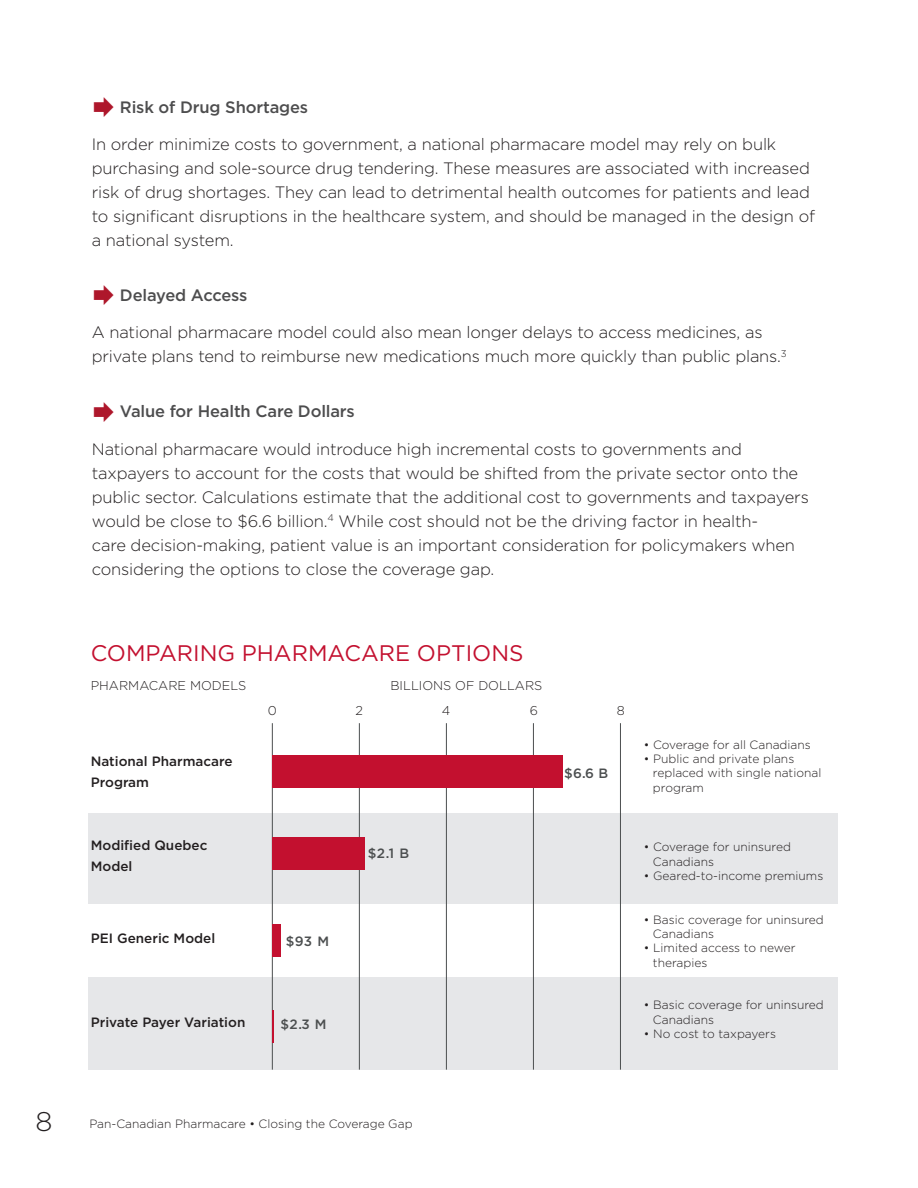
<style>
.page{position:relative;width:918px;height:1188px;background:#fff}
.page>*{position:absolute;margin:0;border:0;box-sizing:border-box;transform-origin:0 0}
.t1{font:300 27px "Gotham";color:#231f20}
.t2{font:22.5px "Gotham";color:#c3102f}
.t3{font:300 16.5px/24px "Gotham";letter-spacing:-.01em;color:#231f20}
.t4{font:500 16.5px "Gotham";letter-spacing:-.01em;color:#4d4d4e}
.t5{font:500 13.5px/21px "Gotham";color:#231f20}
.t6{font:500 13.5px "Gotham";color:#4b4e4f}
.t7{font:300 12.75px "Gotham";color:#231f20}
.t8{font:300 12px/14.4px "Gotham";color:#231f20}
</style>
<div class="page">
<div style="left:88px;top:977px;width:749px;height:93px;background:#e6e7e9"></div>
<div style="left:88px;top:813px;width:749px;height:91px;background:#e6e7e9"></div>
<hr style="left:272px;top:723px;width:1px;height:347px;background:#4b4e4f">
<hr style="left:359px;top:723px;width:1px;height:347px;background:#4b4e4f">
<hr style="left:446px;top:723px;width:1px;height:347px;background:#4b4e4f">
<hr style="left:533px;top:723px;width:1px;height:347px;background:#4b4e4f">
<hr style="left:620px;top:723px;width:1px;height:347px;background:#4b4e4f">
<div style="left:272px;top:756px;width:290px;height:32px;background:#c3102f"></div>
<div style="left:272px;top:838px;width:93px;height:32px;background:#c3102f"></div>
<div style="left:272px;top:925px;width:9px;height:32px;background:#c3102f"></div>
<hr style="left:272px;top:1010px;width:2px;height:32px;background:#c3102f">
<p class="t4" style="left:120px;top:96px;width:190px">Risk of Drug Shortages</p>
<p class="t3" style="left:92px;top:132px;width:725px">In order minimize costs to government, a national pharmacare model may rely on bulk purchasing and sole-source drug tendering. These measures are associated with increased risk of drug shortages. They can lead to detrimental health outcomes for patients and lead to significant disruptions in the healthcare system, and should be managed in the design of a national system.</p>
<p class="t4" style="left:120px;top:284px;width:129px">Delayed Access</p>
<p class="t3" style="left:92px;top:320px;width:696px">A national pharmacare model could also mean longer delays to access medicines, as private plans tend to reimburse new medications much more quickly than public plans.<sup>3</sup></p>
<p class="t4" style="left:120px;top:400px;width:236px">Value for Health Care Dollars</p>
<p class="t3" style="left:92px;top:436px;width:719px">National pharmacare would introduce high incremental costs to governments and taxpayers to account for the costs that would be shifted from the private sector onto the public sector. Calculations estimate that the additional cost to governments and taxpayers would be close to $6.6 billion.<sup>4</sup> While cost should not be the driving factor in health-<br>care decision-making, patient value is an important consideration for policymakers when considering the options to close the coverage gap.</p>
<p class="t2" style="left:91px;top:638px;width:434px">COMPARING PHARMACARE OPTIONS</p>
<p class="t7" style="left:91px;top:678px;width:157px">PHARMACARE MODELS</p>
<p class="t7" style="left:390px;top:678px;width:153px">BILLIONS OF DOLLARS</p>
<p class="t7" style="left:268px;top:703px;width:11px">0</p>
<p class="t7" style="left:356px;top:703px;width:9px">2</p>
<p class="t7" style="left:442px;top:703px;width:10px">4</p>
<p class="t7" style="left:530px;top:703px;width:10px">6</p>
<p class="t7" style="left:617px;top:703px;width:10px">8</p>
<p class="t5" style="left:91px;top:751px;width:143px">National Pharmacare<br>Program</p>
<p class="t6" style="left:564px;top:765px;width:46px">$6.6 B</p>
<p class="t8" style="left:644px;top:737px;width:168px">• Coverage for all Canadians</p>
<p class="t8" style="left:653px;top:751px;width:170px;text-indent:-9px">• Public and private plans replaced with single national program</p>
<p class="t5" style="left:91px;top:835px;width:118px">Modified Quebec<br>Model</p>
<p class="t5" style="left:91px;top:928px;width:126px">PEI Generic Model</p>
<p class="t5" style="left:91px;top:1012px;width:156px">Private Payer Variation</p>
<p class="t6" style="left:286px;top:932px;width:45px">$93 M</p>
<p class="t6" style="left:280px;top:1016px;width:48px">$2.3 M</p>
<p class="t6" style="left:368px;top:844px;width:43px">$2.1 B</p>
<p class="t8" style="left:653px;top:839px;width:140px;text-indent:-9px">• Coverage for uninsured<br>Canadians</p>
<p class="t8" style="left:644px;top:868px;width:181px">• Geared-to-income premiums</p>
<p class="t8" style="left:653px;top:912px;width:172px;text-indent:-9px">• Basic coverage for uninsured<br>Canadians</p>
<p class="t8" style="left:653px;top:941px;width:144px;text-indent:-9px">• Limited access to newer therapies</p>
<p class="t8" style="left:653px;top:997px;width:172px;text-indent:-9px">• Basic coverage for uninsured<br>Canadians</p>
<p class="t8" style="left:644px;top:1026px;width:134px">• No cost to taxpayers</p>
<h1 class="t1" style="left:35px;top:1105px;width:19px">8</h1>
<p class="t8" style="left:89px;top:1116px;width:325px">Pan-Canadian Pharmacare • Closing the Coverage Gap</p>
</div>
